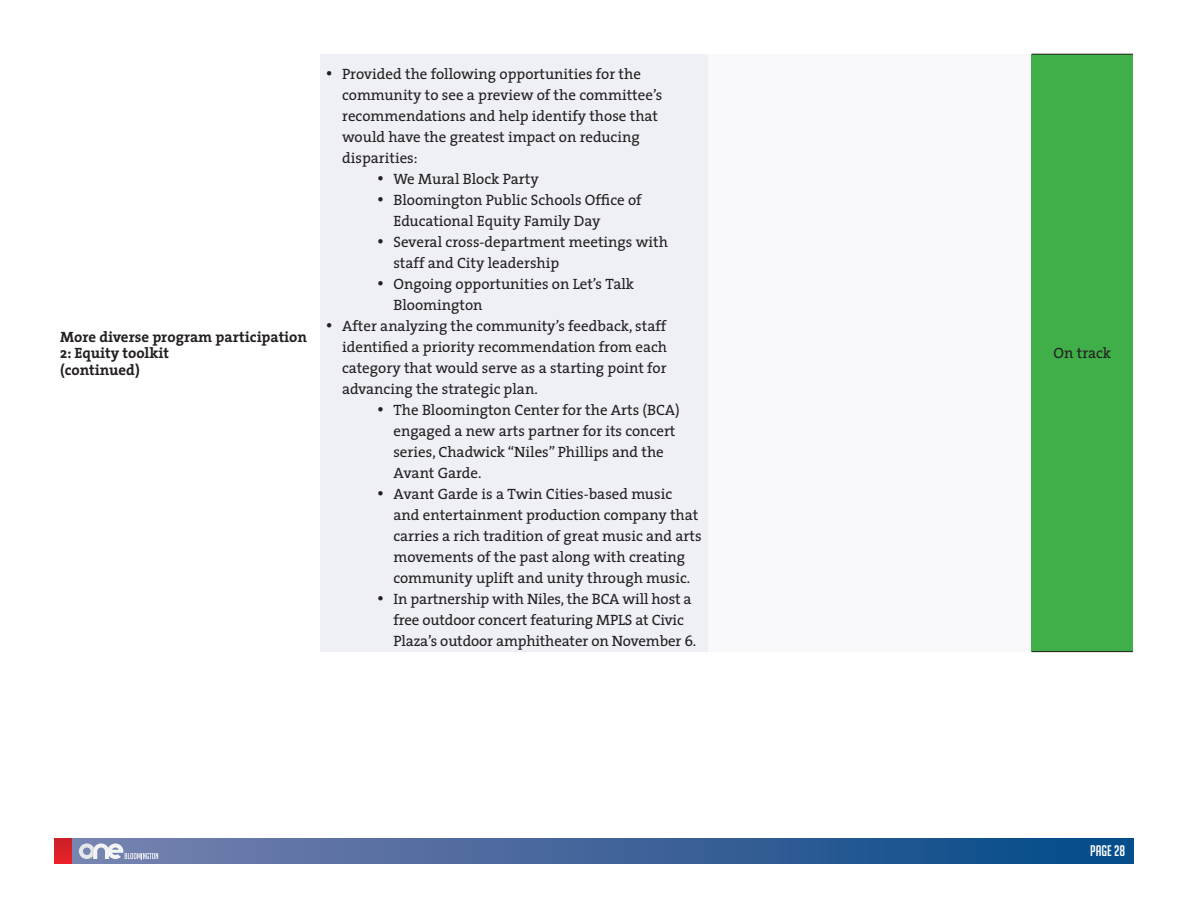
<style>
.page{position:relative;width:1188px;height:918px;background:#fff}
.page>*{position:absolute;margin:0;border:0;box-sizing:border-box;transform-origin:0 0}
.t1{font:15px/21px "The Serif";color:#231f20}
.STRAT_HED{font:700 15px/16.5px "The Serif";color:#231f20}
.t2{font:15px "Big Noodle Titling";color:#fff}
</style>
<div class="page">
<div style="left:71px;top:838px;width:1063px;height:26px;background:linear-gradient(to right,#7b81af,#044988)"></div>
<div style="left:54px;top:838px;width:17px;height:26px;background:linear-gradient(to bottom,#c92027,#ea2228)"></div>
<svg style="left:79px;top:843px;width:79px;height:16px"></svg>
<div style="left:320px;top:54px;width:388px;height:598px;background:#eef0f6"></div>
<div style="left:708px;top:54px;width:324px;height:598px;background:#f9f9fb"></div>
<div style="left:1032px;top:54px;width:101px;height:598px;background:#40ae49"></div>
<hr style="left:1032px;top:651px;width:101px;height:1px;background:#231f20">
<hr style="left:1032px;top:54px;width:101px;height:1px;background:#231f20">
<p class="STRAT_HED" style="left:60px;top:328px;width:249px">More diverse program participation<br>2: Equity toolkit<br>(continued)</p>
<p class="t1" style="left:342px;top:63px;width:322px;text-indent:-16px">• Provided the following opportunities for the community to see a preview of the committee’s recommendations and help identify those that would have the greatest impact on reducing disparities:</p>
<p class="t1" style="left:377px;top:168px;width:163px">• We Mural Block Party</p>
<p class="t1" style="left:393px;top:189px;width:250px;text-indent:-16px">• Bloomington Public Schools Office of<br>Educational Equity Family Day</p>
<p class="t1" style="left:393px;top:231px;width:276px;text-indent:-16px">• Several cross-department meetings with staff and City leadership</p>
<p class="t1" style="left:393px;top:273px;width:242px;text-indent:-16px">• Ongoing opportunities on Let’s Talk<br>Bloomington</p>
<p class="t1" style="left:342px;top:315px;width:327px;text-align:justify;text-indent:-16px">• After analyzing the community’s feedback, staff identified a priority recommendation from each category that would serve as a starting point for advancing the strategic plan.</p>
<p class="t1" style="left:393px;top:399px;width:288px;text-indent:-16px">• The Bloomington Center for the Arts (BCA) engaged a new arts partner for its concert series, Chadwick “Niles” Phillips and the Avant Garde.</p>
<p class="t1" style="left:393px;top:483px;width:310px;text-indent:-16px">• Avant Garde is a Twin Cities-based music and entertainment production company that carries a rich tradition of great music and arts movements of the past along with creating community uplift and unity through music.</p>
<p class="t1" style="left:393px;top:588px;width:304px;text-indent:-16px">• In partnership with Niles, the BCA will host a free outdoor concert featuring MPLS at Civic<br>Plaza’s outdoor amphitheater on November 6.</p>
<p class="t1" style="left:1054px;top:342px;width:59px">On track</p>
<p class="t2" style="left:1090px;top:842px;width:37px">PAGE 28</p>
</div>
